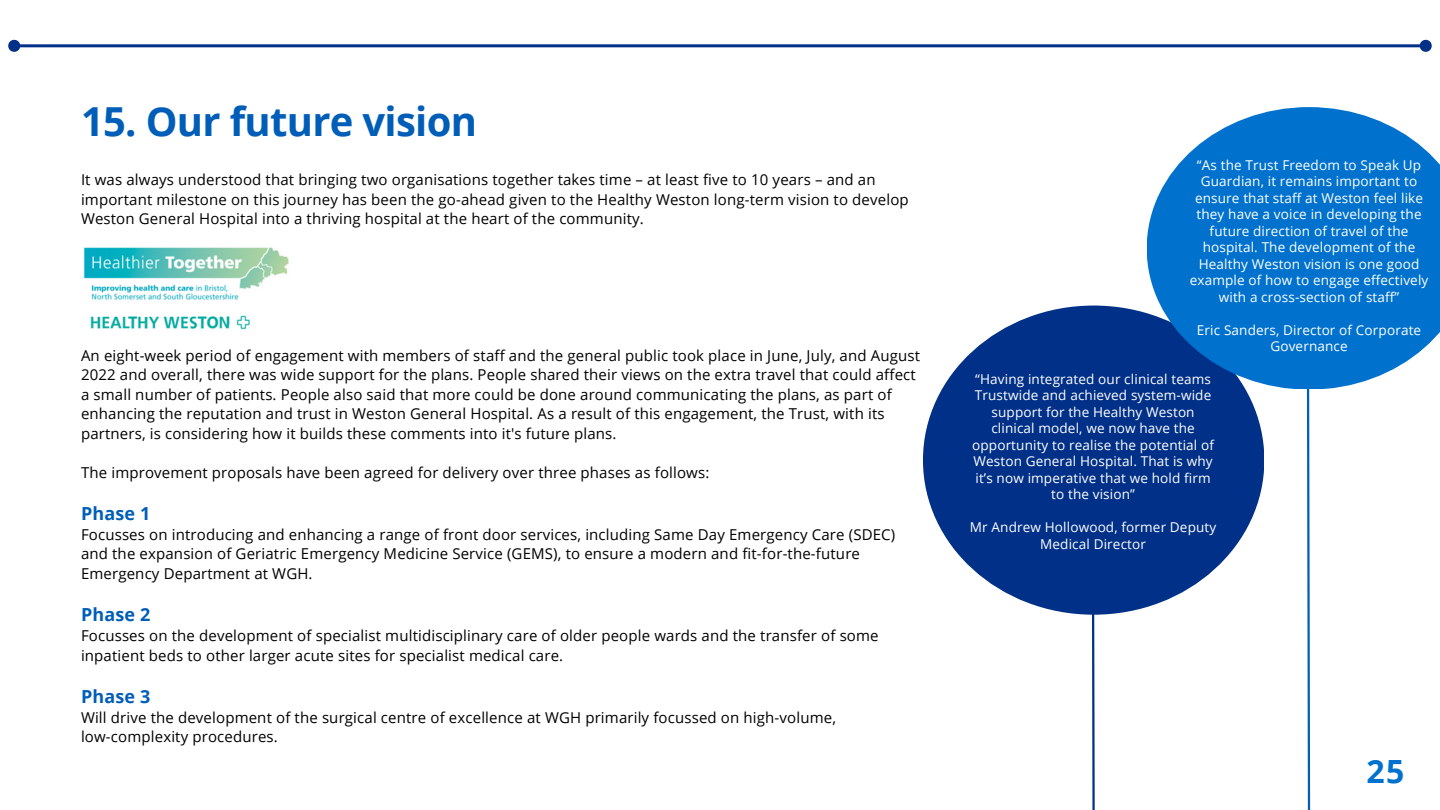
<style>
.page{position:relative;width:1440px;height:810px;background:#fff}
.page>*{position:absolute;margin:0;border:0;box-sizing:border-box;transform-origin:0 0}
.t1{font:700 40px "Open Sans";letter-spacing:-.015em;color:#005eb8}
.t2{font:700 32px "Open Sans";color:#0072ce}
.t3{font:700 18px "Open Sans";letter-spacing:.01em;color:#005eb8}
.t4{font:15px/19.5px "Open Sans";letter-spacing:.01em;color:#000}
.t5{font:13.5px/16.5px "Open Sans";letter-spacing:.01em;color:#fff;text-align:center}
</style>
<div class="page">
<hr style="left:19px;top:44px;width:1401px;height:3px;background:#003087">
<svg style="left:8px;top:39px;width:14px;height:13px"></svg>
<svg style="left:1418px;top:39px;width:14px;height:13px"></svg>
<svg style="left:1092px;top:615px;width:3px;height:195px"></svg>
<svg style="left:1306px;top:389px;width:5px;height:421px"></svg>
<div style="left:923px;top:306px;width:341px;height:309px;background:#003087;border-radius:50%"></div>
<svg style="left:1147px;top:107px;width:293px;height:282px;fill:#0072ce"></svg>
<img style="left:83px;top:247px;width:206px;height:83px">
<h1 class="t1" style="left:81px;top:94px;width:398px">15. Our future vision</h1>
<p class="t4" style="left:81px;top:170px;width:829px">It was always understood that bringing two organisations together takes time – at least five to 10 years – and an important milestone on this journey has been the go-ahead given to the Healthy Weston long-term vision to develop<br>Weston General Hospital into a thriving hospital at the heart of the community.</p>
<p class="t4" style="left:81px;top:345px;width:841px">An eight-week period of engagement with members of staff and the general public took place in June, July, and August 2022 and overall, there was wide support for the plans. People shared their views on the extra travel that could affect a small number of patients. People also said that more could be done around communicating the plans, as part of enhancing the reputation and trust in Weston General Hospital. As a result of this engagement, the Trust, with its partners, is considering how it builds these comments into it's future plans.</p>
<p class="t4" style="left:81px;top:462px;width:630px">The improvement proposals have been agreed for delivery over three phases as follows:</p>
<p class="t3" style="left:81px;top:500px;width:71px">Phase 1</p>
<p class="t4" style="left:81px;top:524px;width:816px">Focusses on introducing and enhancing a range of front door services, including Same Day Emergency Care (SDEC) and the expansion of Geriatric Emergency Medicine Service (GEMS), to ensure a modern and fit-for-the-future<br>Emergency Department at WGH.</p>
<p class="t3" style="left:81px;top:602px;width:71px">Phase 2</p>
<p class="t4" style="left:81px;top:626px;width:799px">Focusses on the development of specialist multidisciplinary care of older people wards and the transfer of some inpatient beds to other larger acute sites for specialist medical care.</p>
<p class="t3" style="left:81px;top:683px;width:71px">Phase 3</p>
<p class="t4" style="left:81px;top:707px;width:757px">Will drive the development of the surgical centre of excellence at WGH primarily focussed on high-volume, low-complexity procedures.</p>
<p class="t5" style="left:1190px;top:156px;width:240px">“As the Trust Freedom to Speak Up Guardian, it remains important to ensure that staff at Weston feel like they have a voice in developing the future direction of travel of the hospital. The development of the Healthy Weston vision is one good example of how to engage effectively with a cross-section of staff”</p>
<p class="t5" style="left:1197px;top:321px;width:226px">Eric Sanders, Director of Corporate<br>Governance</p>
<p class="t5" style="left:972px;top:370px;width:243px">“Having integrated our clinical teams Trustwide and achieved system-wide support for the Healthy Weston clinical model, we now have the opportunity to realise the potential of Weston General Hospital. That is why it’s now imperative that we hold firm to the vision”</p>
<p class="t5" style="left:970px;top:519px;width:248px">Mr Andrew Hollowood, former Deputy<br>Medical Director</p>
<h2 class="t2" style="left:1366px;top:749px;width:40px">25</h2>
</div>
